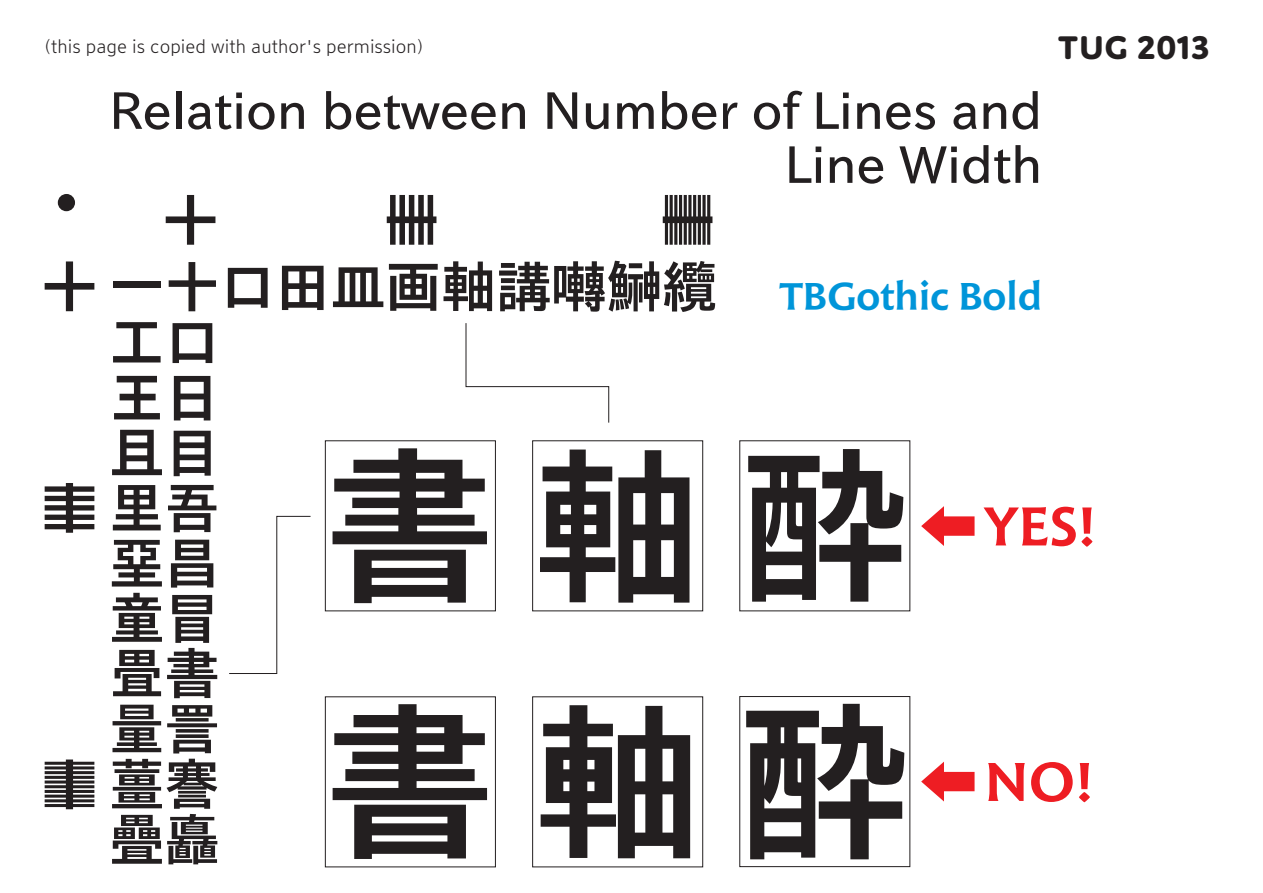
<style>
.page{position:relative;width:1263px;height:893px;background:#fff}
.page>*{position:absolute;margin:0;border:0;box-sizing:border-box;transform-origin:0 0}
.t1{font:700 169.5px "TB Go Std";color:#231f20}
.t2{font:800 51.3px "TBY Min Std";color:#ee1d23}
.t3{font:500 51px/54px "TB Go Std";color:#231f20;text-align:right}
.プレゼン本文_レベル1{font:500 51px "Iwa UD Go Hon Pr 6 N";color:#231f20}
.t4{font:800 36px "TBY Min Std";color:#0095d9}
.t5{font:700 35.1px "Domus Titling";color:#231f20}
.t6{font:300 16.95px "Iwa UCDA Goth Std";color:#231f20}
</style>
<div class="page">
<div style="left:113px;top:281px;width:47px;height:7px;background:#231f20"></div>
<svg style="left:169px;top:262px;width:47px;height:49px"></svg>
<svg style="left:228px;top:268px;width:40px;height:40px"></svg>
<svg style="left:282px;top:266px;width:42px;height:44px"></svg>
<svg style="left:333px;top:267px;width:50px;height:40px"></svg>
<svg style="left:389px;top:261px;width:103px;height:50px"></svg>
<svg style="left:499px;top:261px;width:216px;height:51px"></svg>
<svg style="left:113px;top:322px;width:48px;height:40px"></svg>
<svg style="left:173px;top:323px;width:39px;height:40px"></svg>
<svg style="left:114px;top:376px;width:46px;height:43px"></svg>
<svg style="left:174px;top:376px;width:36px;height:44px"></svg>
<svg style="left:112px;top:430px;width:50px;height:45px"></svg>
<svg style="left:174px;top:431px;width:37px;height:45px"></svg>
<svg style="left:113px;top:485px;width:48px;height:45px"></svg>
<svg style="left:168px;top:485px;width:48px;height:47px"></svg>
<svg style="left:112px;top:540px;width:105px;height:158px"></svg>
<svg style="left:112px;top:705px;width:49px;height:47px"></svg>
<svg style="left:167px;top:705px;width:50px;height:48px"></svg>
<svg style="left:112px;top:759px;width:105px;height:105px"></svg>
<div style="left:532px;top:696px;width:171px;height:171px;border:1px solid #231f20"></div>
<div style="left:325px;top:696px;width:171px;height:171px;border:1px solid #231f20"></div>
<div style="left:532px;top:440px;width:171px;height:171px;border:1px solid #231f20"></div>
<svg style="left:540px;top:450px;width:149px;height:153px"></svg>
<div style="left:325px;top:440px;width:171px;height:171px;border:1px solid #231f20"></div>
<svg style="left:333px;top:448px;width:154px;height:155px"></svg>
<svg style="left:333px;top:704px;width:154px;height:155px"></svg>
<svg style="left:541px;top:705px;width:149px;height:153px"></svg>
<svg style="left:465px;top:323px;width:144px;height:100px"></svg>
<svg style="left:229px;top:516px;width:82px;height:158px"></svg>
<svg style="left:166px;top:195px;width:49px;height:50px"></svg>
<svg style="left:387px;top:195px;width:49px;height:50px"></svg>
<svg style="left:663px;top:195px;width:49px;height:50px"></svg>
<svg style="left:45px;top:261px;width:49px;height:50px"></svg>
<svg style="left:45px;top:483px;width:49px;height:50px"></svg>
<svg style="left:45px;top:759px;width:49px;height:50px"></svg>
<div style="left:739px;top:696px;width:171px;height:171px;border:1px solid #231f20"></div>
<svg style="left:746px;top:704px;width:158px;height:155px"></svg>
<svg style="left:921px;top:762px;width:53px;height:39px"></svg>
<svg style="left:921px;top:506px;width:53px;height:40px"></svg>
<p class="t6" style="left:45px;top:35px;width:380px">(this page is copied with author's permission)</p>
<p class="プレゼン本文_レベル1" style="left:46px;top:174px;width:43px">•</p>
<p class="t3" style="left:109px;top:81px;width:934px">Relation between Number of Lines and<br>Line Width</p>
<p class="t5" style="left:1058px;top:26px;width:154px">TUG 2013</p>
<p class="t4" style="left:780px;top:268px;width:263px">TBGothic Bold</p>
<p class="t1" style="left:740px;top:393px;width:171px">酔</p>
<p class="t2" style="left:984px;top:486px;width:113px">YES!</p>
<p class="t2" style="left:984px;top:742px;width:111px">NO!</p>
</div>
